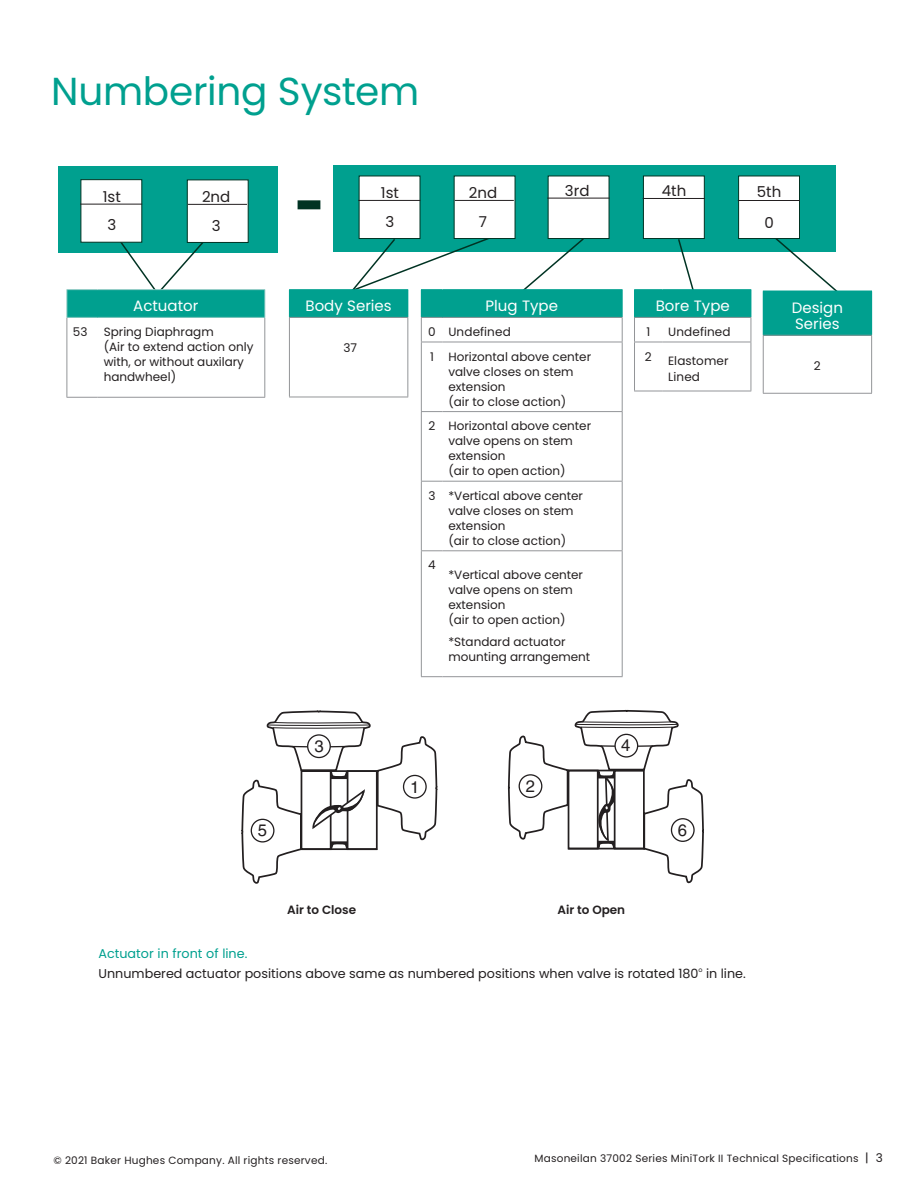
<style>
.page{position:relative;width:918px;height:1188px;background:#fff}
.page>*{position:absolute;margin:0;border:0;box-sizing:border-box;transform-origin:0 0}
.Headline_-_Level_1{font:39px "Poppins";letter-spacing:-.005em;color:#00a08f}
.t1{font:16.65px "Helvetica";color:#231f20}
.t2{font:15px/16.5px "Poppins";color:#fff}
.t3{font:15px "Poppins";color:#231f20}
.t4{font:12.75px "Poppins";color:#231f20}
.t5{font:12.75px "Poppins";color:#00a08f}
.t6{font:12px/15px "Poppins";color:#231f20}
.t7{font:600 12px "Poppins";color:#231f20}
.t8{font:10.5px "Poppins";letter-spacing:.02em;color:#231f20}
.t9{font:6.3px "Poppins";color:#231f20}
.s1{font-size:12px}
</style>
<div class="page">
<svg style="left:508px;top:710px;width:196px;height:173px"></svg>
<svg style="left:241px;top:711px;width:196px;height:173px"></svg>
<div style="left:336px;top:805px;width:6px;height:7px;border:2px solid #231f20;border-radius:50%"></div>
<div style="left:333px;top:165px;width:503px;height:86px;background:#00a08f"></div>
<div style="left:58px;top:167px;width:220px;height:86px;background:#00a08f"></div>
<svg style="left:120px;top:235px;width:83px;height:54px"></svg>
<svg style="left:772px;top:239px;width:70px;height:52px"></svg>
<svg style="left:518px;top:237px;width:67px;height:52px"></svg>
<svg style="left:677px;top:239px;width:18px;height:50px"></svg>
<div style="left:298px;top:200px;width:22px;height:9px;background:#003323"></div>
<div style="left:548px;top:176px;width:61px;height:63px;background:#fff"></div>
<hr style="left:547px;top:198px;width:63px;height:1px;background:#231f20">
<div style="left:643px;top:176px;width:62px;height:63px;background:#fff;border:1px solid #003323"></div>
<hr style="left:643px;top:198px;width:62px;height:1px;background:#231f20">
<div style="left:738px;top:176px;width:62px;height:63px;background:#fff;border:1px solid #003323"></div>
<hr style="left:738px;top:200px;width:62px;height:1px;background:#231f20">
<div style="left:454px;top:176px;width:61px;height:63px;background:#fff"></div>
<hr style="left:455px;top:200px;width:59px;height:1px;background:#231f20">
<div style="left:359px;top:176px;width:61px;height:63px;background:#fff"></div>
<hr style="left:358px;top:200px;width:62px;height:1px;background:#231f20">
<div style="left:67px;top:290px;width:198px;height:27px;background:#00a08f"></div>
<hr style="left:67px;top:318px;width:1px;height:79px;background:#939598">
<hr style="left:264px;top:318px;width:1px;height:79px;background:#939598">
<hr style="left:67px;top:397px;width:31px;height:1px;background:#939598">
<hr style="left:98px;top:397px;width:167px;height:1px;background:#939598">
<hr style="left:67px;top:289px;width:31px;height:1px;background:#85c7bf">
<svg style="left:67px;top:290px;width:1px;height:27px"></svg>
<hr style="left:98px;top:289px;width:167px;height:1px;background:#85c7bf">
<svg style="left:264px;top:290px;width:1px;height:27px"></svg>
<hr style="left:67px;top:317px;width:31px;height:1px;background:#85c7bf">
<hr style="left:98px;top:317px;width:167px;height:1px;background:#85c7bf">
<div style="left:289px;top:290px;width:119px;height:27px;background:#00a08f"></div>
<hr style="left:289px;top:289px;width:119px;height:1px;background:#00a08f">
<hr style="left:289px;top:317px;width:119px;height:1px;background:#939598">
<hr style="left:289px;top:318px;width:1px;height:79px;background:#939598">
<hr style="left:407px;top:318px;width:1px;height:79px;background:#939598">
<hr style="left:289px;top:397px;width:119px;height:1px;background:#939598">
<div style="left:421px;top:290px;width:201px;height:27px;background:#00a08f"></div>
<hr style="left:442px;top:289px;width:181px;height:1px;background:#00a08f">
<hr style="left:442px;top:317px;width:181px;height:1px;background:#939598">
<svg style="left:622px;top:290px;width:1px;height:52px"></svg>
<svg style="left:348px;top:234px;width:149px;height:109px"></svg>
<hr style="left:421px;top:342px;width:1px;height:69px;background:#939598">
<hr style="left:442px;top:342px;width:181px;height:1px;background:#939598">
<hr style="left:622px;top:342px;width:1px;height:69px;background:#939598">
<svg style="left:421px;top:411px;width:21px;height:1px"></svg>
<hr style="left:421px;top:412px;width:1px;height:69px;background:#939598">
<hr style="left:442px;top:411px;width:181px;height:1px;background:#939598">
<hr style="left:622px;top:412px;width:1px;height:69px;background:#939598">
<svg style="left:421px;top:481px;width:21px;height:1px"></svg>
<hr style="left:421px;top:482px;width:1px;height:68px;background:#939598">
<hr style="left:442px;top:481px;width:181px;height:1px;background:#939598">
<hr style="left:622px;top:482px;width:1px;height:68px;background:#939598">
<svg style="left:421px;top:550px;width:21px;height:1px"></svg>
<hr style="left:421px;top:551px;width:1px;height:125px;background:#939598">
<hr style="left:442px;top:550px;width:181px;height:1px;background:#939598">
<hr style="left:622px;top:551px;width:1px;height:125px;background:#939598">
<svg style="left:421px;top:676px;width:21px;height:1px"></svg>
<hr style="left:442px;top:676px;width:181px;height:1px;background:#939598">
<div style="left:635px;top:290px;width:116px;height:27px;background:#00a08f"></div>
<hr style="left:662px;top:289px;width:89px;height:1px;background:#00a08f">
<hr style="left:662px;top:317px;width:89px;height:1px;background:#939598">
<svg style="left:751px;top:290px;width:1px;height:52px"></svg>
<svg style="left:634px;top:289px;width:28px;height:54px"></svg>
<hr style="left:634px;top:342px;width:1px;height:49px;background:#939598">
<hr style="left:662px;top:342px;width:89px;height:1px;background:#939598">
<hr style="left:751px;top:342px;width:1px;height:49px;background:#939598">
<svg style="left:634px;top:391px;width:28px;height:1px"></svg>
<hr style="left:662px;top:391px;width:89px;height:1px;background:#939598">
<div style="left:763px;top:291px;width:109px;height:44px;background:#00a08f"></div>
<hr style="left:763px;top:335px;width:109px;height:1px;background:#939598">
<hr style="left:763px;top:336px;width:1px;height:57px;background:#939598">
<hr style="left:871px;top:336px;width:1px;height:57px;background:#939598">
<hr style="left:763px;top:393px;width:109px;height:1px;background:#939598">
<div style="left:81px;top:179px;width:61px;height:64px;background:#fff;border:1px solid #003323"></div>
<hr style="left:80px;top:204px;width:62px;height:1px;background:#231f20">
<div style="left:187px;top:180px;width:62px;height:63px;background:#fff;border:1px solid #003323"></div>
<hr style="left:188px;top:204px;width:59px;height:1px;background:#231f20">
<p class="Headline_-_Level_1" style="left:51px;top:69px;width:370px">Numbering System</p>
<p class="t3" style="left:103px;top:188px;width:20px">1st</p>
<p class="t3" style="left:107px;top:216px;width:10px">3</p>
<p class="t3" style="left:202px;top:188px;width:30px">2nd</p>
<p class="t3" style="left:212px;top:217px;width:10px">3</p>
<p class="t3" style="left:381px;top:184px;width:20px">1st</p>
<p class="t3" style="left:386px;top:213px;width:10px">3</p>
<p class="t3" style="left:469px;top:184px;width:30px">2nd</p>
<p class="t3" style="left:479px;top:213px;width:10px">7</p>
<p class="t3" style="left:565px;top:182px;width:26px">3rd</p>
<p class="t3" style="left:662px;top:182px;width:26px">4th</p>
<p class="t3" style="left:757px;top:183px;width:26px">5th</p>
<p class="t3" style="left:764px;top:214px;width:11px">0</p>
<p class="t2" style="left:133px;top:298px;width:67px">Actuator</p>
<p class="t6" style="left:73px;top:324px;width:16px">53</p>
<p class="t6" style="left:104px;top:324px;width:151px">Spring Diaphragm<br>(Air to extend action only with, or without auxilary handwheel)</p>
<p class="t2" style="left:305px;top:298px;width:88px">Body Series</p>
<p class="t6" style="left:343px;top:341px;width:15px">37</p>
<p class="t2" style="left:486px;top:298px;width:74px">Plug Type</p>
<p class="t6" style="left:428px;top:324px;width:9px">0</p>
<p class="t6" style="left:448px;top:324px;width:64px">Undefined</p>
<p class="t6" style="left:430px;top:349px;width:5px">1</p>
<p class="t6" style="left:448px;top:349px;width:144px">Horizontal above center valve closes on stem extension<br>(air to close action)</p>
<p class="t6" style="left:429px;top:419px;width:8px">2</p>
<p class="t6" style="left:448px;top:419px;width:144px">Horizontal above center valve opens on stem extension<br>(air to open action)</p>
<p class="t6" style="left:429px;top:488px;width:9px">3</p>
<p class="t6" style="left:448px;top:488px;width:136px">*Vertical above center valve closes on stem extension<br>(air to close action)</p>
<p class="t6" style="left:428px;top:558px;width:9px">4</p>
<p class="t6" style="left:448px;top:568px;width:136px">*Vertical above center valve opens on stem extension<br>(air to open action)</p>
<p class="t6" style="left:448px;top:634px;width:143px">*Standard actuator mounting arrangement</p>
<p class="t2" style="left:656px;top:298px;width:76px">Bore Type</p>
<p class="t6" style="left:646px;top:324px;width:5px">1</p>
<p class="t6" style="left:668px;top:324px;width:64px">Undefined</p>
<p class="t6" style="left:645px;top:349px;width:8px">2</p>
<p class="t6" style="left:668px;top:352px;width:62px;line-height:16.5px">Elastomer<br>Lined</p>
<p class="t2" style="left:792px;top:299px;width:53px">Design<br>Series</p>
<p class="t6" style="left:814px;top:359px;width:8px">2</p>
<p class="t1" style="left:258px;top:821px;width:11px">5</p>
<p class="t1" style="left:314px;top:737px;width:11px">3</p>
<p class="t1" style="left:410px;top:777px;width:11px">1</p>
<p class="t1" style="left:526px;top:777px;width:11px">2</p>
<p class="t1" style="left:621px;top:736px;width:11px">4</p>
<p class="t7" style="left:287px;top:903px;width:70px">Air to Close</p>
<p class="t7" style="left:558px;top:903px;width:69px">Air to Open</p>
<p class="t1" style="left:678px;top:820px;width:11px">6</p>
<p class="t5" style="left:99px;top:947px;width:150px">Actuator in front of line.</p>
<p class="t4" style="left:99px;top:966px;width:602px">Unnumbered actuator positions above same as numbered positions when valve is rotated 180</p>
<p class="t9" style="left:699px;top:966px;width:6px">o</p>
<p class="t4" style="left:706px;top:966px;width:41px">in line.</p>
<p class="t8" style="left:53px;top:1154px;width:275px">© 2021 Baker Hughes Company. All rights reserved.</p>
<p class="t8" style="left:534px;top:1153px;width:350px">Masoneilan 37002 Series MiniTork II Technical Specifications <span class="s1">| 3</span></p>
</div>
